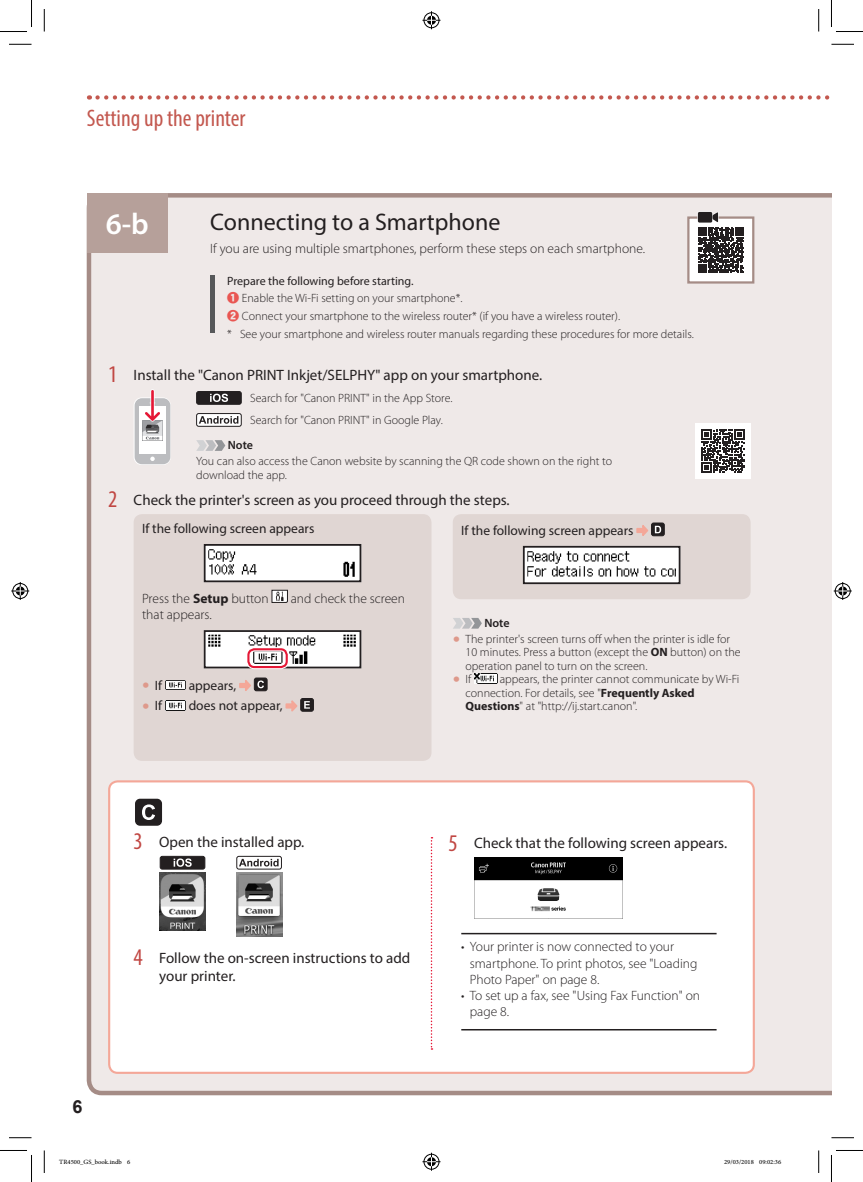
<style>
.page{position:relative;width:863px;height:1182px;background:#fff}
.page>*{position:absolute;margin:0;border:0;box-sizing:border-box;transform-origin:0 0}
.t1{font:600 30px "Myriad Pro";color:#fff}
.t2{font:24px "Myriad Pro";color:#231f20}
.t3{font:condensed 24px "Myriad Pro";color:#c3584f}
.t4{font:700 18px "Arial";color:#231f20}
.t5{font:15px/18px "Myriad Pro";color:#231f20}
.t6{font:300 13.5px/16.2px "Myriad Pro";color:#231f20}
.t7{font:13.5px "Myriad Pro";color:#231f20}
.t8{font:300 12px/13.5px "Myriad Pro";color:#231f20}
.t9{font:600 12px "Myriad Pro";color:#231f20}
.t10{font:9px "Adobe Arabic";color:#000}
.s1{font-weight:400}
.s2{font-family:"canon round num";font-weight:400;color:#e95652}
.s3{font-stretch:condensed;font-size:24px;color:#c14743}
.s4{font-weight:700}
.s5{font-weight:300;font-size:30px;color:#de998b}
.s6{font-size:30px;color:#de998b}
</style>
<div class="page">
<div style="left:87px;top:193px;width:744px;height:902px;background:#efe9e8"></div>
<div style="left:109px;top:781px;width:644px;height:291px;background:#fff;border-radius:9px"></div>
<div style="left:108px;top:780px;width:646px;height:293px;border:2px solid #f4a798;border-radius:9px"></div>
<div style="left:87px;top:193px;width:81px;height:60px;background:#b6a09a"></div>
<svg style="left:97px;top:95px;width:733px;height:5px"></svg>
<svg style="left:196px;top:440px;width:29px;height:11px"></svg>
<div style="left:134px;top:397px;width:37px;height:68px;border:2px solid #fff;border-radius:7px"></div>
<div style="left:135px;top:398px;width:35px;height:66px;background:#bcbdc0;border-radius:7px"></div>
<div style="left:139px;top:406px;width:27px;height:48px;background:#fff"></div>
<svg style="left:150px;top:456px;width:5px;height:5px"></svg>
<img style="left:142px;top:420px;width:21px;height:20px">
<svg style="left:143px;top:389px;width:19px;height:33px"></svg>
<div style="left:695px;top:423px;width:55px;height:55px;background:#fff"></div>
<svg style="left:701px;top:429px;width:43px;height:43px"></svg>
<div style="left:196px;top:391px;width:45px;height:13px;background:#231f20;border-radius:2px"></div>
<div style="left:196px;top:391px;width:45px;height:13px;border:1px solid #231f20;border-radius:2px"></div>
<svg style="left:210px;top:393px;width:18px;height:9px"></svg>
<svg style="left:196px;top:413px;width:45px;height:13px"></svg>
<div style="left:196px;top:413px;width:45px;height:13px;border:1px solid #231f20;border-radius:2px"></div>
<svg style="left:199px;top:416px;width:39px;height:7px"></svg>
<div style="left:452px;top:514px;width:298px;height:85px;background:#e0d6d3;border-radius:9px"></div>
<svg style="left:636px;top:528px;width:4px;height:5px"></svg>
<div style="left:651px;top:522px;width:13px;height:14px;border:1px solid #231f20;border-radius:2px"></div>
<svg style="left:640px;top:522px;width:21px;height:15px"></svg>
<svg style="left:522px;top:545px;width:159px;height:40px;background:#cac9c9"></svg>
<div style="left:134px;top:514px;width:297px;height:246px;background:#e0d6d3;border-radius:9px"></div>
<svg style="left:203px;top:544px;width:159px;height:39px;background:#d7d7d7"></svg>
<svg style="left:271px;top:590px;width:17px;height:12px"></svg>
<svg style="left:203px;top:630px;width:159px;height:39px;background:#cbcaca"></svg>
<div style="left:246px;top:647px;width:43px;height:22px;border:4px solid #fff;border-radius:6px"></div>
<div style="left:247px;top:648px;width:41px;height:20px;border:2px solid #e51836;border-radius:6px"></div>
<img style="left:165px;top:680px;width:21px;height:9px">
<svg style="left:239px;top:683px;width:4px;height:5px"></svg>
<div style="left:254px;top:678px;width:13px;height:12px;background:#231f20;border-radius:2px"></div>
<div style="left:254px;top:677px;width:13px;height:14px;border:1px solid #231f20;border-radius:2px"></div>
<svg style="left:243px;top:677px;width:21px;height:15px"></svg>
<img style="left:165px;top:700px;width:21px;height:10px">
<svg style="left:285px;top:703px;width:5px;height:5px"></svg>
<div style="left:300px;top:698px;width:13px;height:13px;background:#231f20;border-radius:2px"></div>
<div style="left:300px;top:698px;width:14px;height:13px;border:1px solid #231f20;border-radius:2px"></div>
<svg style="left:290px;top:698px;width:20px;height:14px"></svg>
<svg style="left:452px;top:618px;width:30px;height:10px"></svg>
<img style="left:474px;top:673px;width:23px;height:10px">
<div style="left:136px;top:799px;width:25px;height:25px;background:#231f20;border-radius:4px"></div>
<div style="left:135px;top:798px;width:27px;height:27px;border:2px solid #231f20;border-radius:4px"></div>
<svg style="left:142px;top:804px;width:13px;height:16px"></svg>
<hr style="left:210px;top:275px;width:4px;height:58px;background:#57585a">
<img style="left:236px;top:872px;width:46px;height:64px">
<img style="left:159px;top:872px;width:47px;height:58px">
<div style="left:160px;top:856px;width:45px;height:13px;background:#231f20;border-radius:2px"></div>
<div style="left:160px;top:855px;width:45px;height:14px;border:1px solid #231f20;border-radius:2px"></div>
<svg style="left:174px;top:858px;width:18px;height:8px"></svg>
<svg style="left:237px;top:856px;width:44px;height:13px"></svg>
<div style="left:236px;top:855px;width:46px;height:14px;border:1px solid #231f20;border-radius:2px"></div>
<svg style="left:239px;top:858px;width:39px;height:8px"></svg>
<hr style="left:461px;top:932px;width:255px;height:2px;background:#231f20">
<hr style="left:461px;top:1028px;width:255px;height:2px;background:#231f20">
<img style="left:474px;top:857px;width:149px;height:61px">
<svg style="left:430px;top:837px;width:2px;height:212px"></svg>
<div style="left:688px;top:217px;width:65px;height:65px;background:#fff"></div>
<div style="left:687px;top:216px;width:67px;height:67px;border:2px solid #a58c86"></div>
<div style="left:697px;top:211px;width:15px;height:12px;border:1px solid #fff;border-radius:2px"></div>
<svg style="left:698px;top:212px;width:45px;height:61px"></svg>
<svg style="left:9px;top:44px;width:23px;height:1px"></svg>
<svg style="left:831px;top:44px;width:22px;height:1px"></svg>
<svg style="left:9px;top:1137px;width:23px;height:1px"></svg>
<svg style="left:831px;top:1137px;width:22px;height:1px"></svg>
<svg style="left:44px;top:9px;width:1px;height:23px"></svg>
<svg style="left:44px;top:1150px;width:1px;height:22px"></svg>
<svg style="left:818px;top:9px;width:1px;height:23px"></svg>
<svg style="left:818px;top:1150px;width:1px;height:22px"></svg>
<svg style="left:0;top:0;width:32px;height:32px"></svg>
<svg style="left:0;top:1150px;width:32px;height:31px"></svg>
<svg style="left:831px;top:0;width:31px;height:32px"></svg>
<svg style="left:831px;top:1150px;width:31px;height:31px"></svg>
<svg style="left:422px;top:11px;width:18px;height:18px"></svg>
<svg style="left:422px;top:1152px;width:18px;height:18px"></svg>
<svg style="left:11px;top:582px;width:18px;height:18px"></svg>
<svg style="left:833px;top:582px;width:18px;height:18px"></svg>
<h2 class="t3" style="left:87px;top:104px;width:160px">Setting up the printer</h2>
<h1 class="t1" style="left:106px;top:205px;width:45px">6-b</h1>
<h2 class="t2" style="left:210px;top:207px;width:291px">Connecting to a Smartphone</h2>
<p class="t6" style="left:210px;top:240px;width:436px">If you are using multiple smartphones, perform these steps on each smartphone.</p>
<p class="t8" style="left:227px;top:271px;width:468px;line-height:17.7px"><span class="s1">Prepare the following before starting.<br></span><span class="s2">a</span> Enable the Wi-Fi setting on your smartphone*.<br><span class="s2">b</span> Connect your smartphone to the wireless router* (if you have a wireless router).<br>* See your smartphone and wireless router manuals regarding these procedures for more details.</p>
<p class="t5" style="left:108px;top:366px;width:435px"><span class="s3">1</span> Install the "Canon PRINT Inkjet/SELPHY" app on your smartphone.</p>
<p class="t8" style="left:250px;top:387px;width:204px;line-height:22px">Search for "Canon PRINT" in the App Store.<br>Search for "Canon PRINT" in Google Play.</p>
<p class="t9" style="left:228px;top:437px;width:27px">Note</p>
<p class="t8" style="left:196px;top:454px;width:417px">You can also access the Canon website by scanning the QR code shown on the right to download the app.</p>
<p class="t5" style="left:108px;top:490px;width:403px"><span class="s3">2</span> Check the printer's screen as you proceed through the steps.</p>
<p class="t7" style="left:461px;top:521px;width:174px">If the following screen appears</p>
<p class="t7" style="left:142px;top:520px;width:174px">If the following screen appears</p>
<h3 class="t4" style="left:73px;top:1093px;width:12px">6</h3>
<p class="t6" style="left:142px;top:590px;width:128px">Press the <span class="s4">Setup</span> button</p>
<p class="t6" style="left:291px;top:590px;width:116px">and check the screen</p>
<p class="t6" style="left:142px;top:606px;width:71px">that appears.</p>
<p class="t7" style="left:142px;top:676px;width:22px"><span class="s5">•</span> If</p>
<p class="t7" style="left:189px;top:676px;width:49px">appears,</p>
<p class="t7" style="left:142px;top:697px;width:22px"><span class="s5">•</span> If</p>
<p class="t7" style="left:189px;top:697px;width:95px">does not appear,</p>
<p class="t9" style="left:484px;top:615px;width:27px">Note</p>
<p class="t8" style="left:465px;top:632px;width:277px;text-indent:-13px"><span class="s6">•</span> The printer's screen turns off when the printer is idle for<br>10 minutes. Press a button (except the <span class="s4">ON</span> button) on the operation panel to turn on the screen.</p>
<p class="t8" style="left:452px;top:672px;width:20px"><span class="s6">•</span> If</p>
<p class="t8" style="left:465px;top:672px;width:275px;text-indent:34px">appears, the printer cannot communicate by Wi-Fi connection. For details, see "<span class="s4">Frequently Asked<br>Questions</span>" at "http://ij.start.canon".</p>
<p class="t5" style="left:134px;top:832px;width:172px"><span class="s3">3</span> Open the installed app.</p>
<p class="t5" style="left:159px;top:948px;width:253px;text-indent:-26px"><span class="s3">4</span> Follow the on-screen instructions to add your printer.</p>
<p class="t5" style="left:448px;top:833px;width:280px"><span class="s3">5</span> Check that the following screen appears.</p>
<p class="t6" style="left:469px;top:938px;width:229px;text-indent:-9px">• Your printer is now connected to your smartphone. To print photos, see "Loading<br>Photo Paper" on page 8.</p>
<p class="t6" style="left:469px;top:987px;width:232px;text-indent:-9px">• To set up a fax, see "Using Fax Function" on page 8.</p>
<p class="t10" style="left:59px;top:1155px;width:73px">TR4500_GS_book.indb 6</p>
<p class="t10" style="left:724px;top:1155px;width:59px">29/03/2018 09:02:36</p>
</div>
